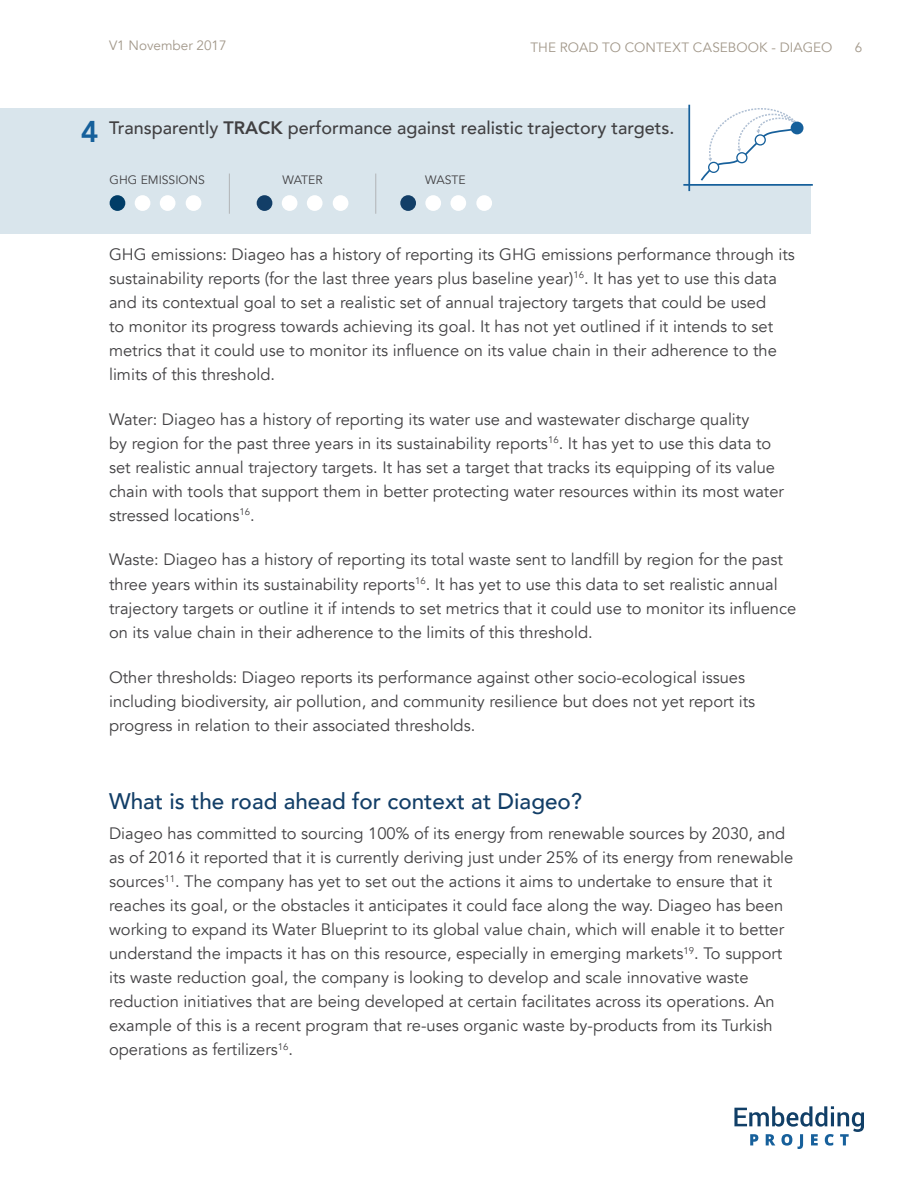
<style>
.page{position:relative;width:918px;height:1188px;background:#fff}
.page>*{position:absolute;margin:0;border:0;box-sizing:border-box;transform-origin:0 0}
.t1{font:800 30px "Avenir";color:#16609b}
.t2{font:500 22.5px "Avenir";color:#123e67}
.t3{font:500 18px "Avenir";color:#414042}
.t4{font:16.5px/24px "Avenir";color:#414042}
.t5{font:13.5px "Avenir";color:#a2988a}
.t6{font:12.15px "Avenir";color:#414042}
.s1{font-weight:800}
</style>
<div class="page">
<div style="left:0;top:108px;width:811px;height:126px;background:#d9e5ec"></div>
<hr style="left:229px;top:174px;width:1px;height:40px;background:#b1b4b6">
<hr style="left:376px;top:174px;width:1px;height:40px;background:#b1b4b6">
<div style="left:690px;top:105px;width:122px;height:80px;background:#fff"></div>
<hr style="left:688px;top:105px;width:2px;height:86px;background:#16609b">
<hr style="left:683px;top:184px;width:130px;height:2px;background:#16609b">
<svg style="left:700px;top:108px;width:98px;height:73px"></svg>
<div style="left:791px;top:122px;width:12px;height:12px;background:#16609b;border-radius:50%"></div>
<div style="left:110px;top:195px;width:15px;height:16px;background:#003d67;border-radius:50%"></div>
<div style="left:160px;top:195px;width:16px;height:16px;background:#fff;border-radius:50%"></div>
<div style="left:135px;top:195px;width:15px;height:16px;background:#fff;border-radius:50%"></div>
<div style="left:186px;top:195px;width:15px;height:16px;background:#fff;border-radius:50%"></div>
<div style="left:400px;top:195px;width:16px;height:16px;background:#123e67;border-radius:50%"></div>
<div style="left:450px;top:195px;width:16px;height:16px;background:#fff;border-radius:50%"></div>
<div style="left:425px;top:195px;width:16px;height:16px;background:#fff;border-radius:50%"></div>
<div style="left:476px;top:195px;width:16px;height:16px;background:#fff;border-radius:50%"></div>
<div style="left:257px;top:195px;width:15px;height:16px;background:#123e67;border-radius:50%"></div>
<div style="left:307px;top:195px;width:16px;height:16px;background:#fff;border-radius:50%"></div>
<div style="left:282px;top:195px;width:15px;height:16px;background:#fff;border-radius:50%"></div>
<div style="left:333px;top:195px;width:15px;height:16px;background:#fff;border-radius:50%"></div>
<svg style="left:734px;top:1106px;width:130px;height:43px"></svg>
<p class="t5" style="left:109px;top:38px;width:119px">V1 November 2017</p>
<p class="t5" style="left:530px;top:39px;width:304px">THE ROAD TO CONTEXT CASEBOOK - DIAGEO</p>
<p class="t5" style="left:855px;top:39px;width:9px">6</p>
<h1 class="t1" style="left:81px;top:108px;width:19px">4</h1>
<p class="t3" style="left:109px;top:112px;width:567px">Transparently <span class="s1">TRACK</span> performance against realistic trajectory targets.</p>
<p class="t6" style="left:110px;top:173px;width:97px">GHG EMISSIONS</p>
<p class="t6" style="left:282px;top:173px;width:42px">WATER</p>
<p class="t6" style="left:425px;top:173px;width:42px">WASTE</p>
<p class="t4" style="left:109px;top:242px;width:687px">GHG emissions: Diageo has a history of reporting its GHG emissions performance through its sustainability reports (for the last three years plus baseline year)<sup>16</sup>. It has yet to use this data and its contextual goal to set a realistic set of annual trajectory targets that could be used<br>to monitor its progress towards achieving its goal. It has not yet outlined if it intends to set metrics that it could use to monitor its influence on its value chain in their adherence to the limits of this threshold.</p>
<p class="t4" style="left:109px;top:407px;width:676px">Water: Diageo has a history of reporting its water use and wastewater discharge quality<br>by region for the past three years in its sustainability reports<sup>16</sup>. It has yet to use this data to set realistic annual trajectory targets. It has set a target that tracks its equipping of its value chain with tools that support them in better protecting water resources within its most water stressed locations<sup>16</sup>.</p>
<p class="t4" style="left:109px;top:548px;width:689px">Waste: Diageo has a history of reporting its total waste sent to landfill by region for the past three years within its sustainability reports<sup>16</sup>. It has yet to use this data to set realistic annual trajectory targets or outline it if intends to set metrics that it could use to monitor its influence on its value chain in their adherence to the limits of this threshold.</p>
<p class="t4" style="left:109px;top:665px;width:648px">Other thresholds: Diageo reports its performance against other socio-ecological issues including biodiversity, air pollution, and community resilience but does not yet report its progress in relation to their associated thresholds.</p>
<h2 class="t2" style="left:109px;top:781px;width:475px">What is the road ahead for context at Diageo?</h2>
<p class="t4" style="left:109px;top:822px;width:686px">Diageo has committed to sourcing 100% of its energy from renewable sources by 2030, and as of 2016 it reported that it is currently deriving just under 25% of its energy from renewable sources<sup>11</sup>. The company has yet to set out the actions it aims to undertake to ensure that it reaches its goal, or the obstacles it anticipates it could face along the way. Diageo has been working to expand its Water Blueprint to its global value chain, which will enable it to better understand the impacts it has on this resource, especially in emerging markets<sup>19</sup>. To support its waste reduction goal, the company is looking to develop and scale innovative waste reduction initiatives that are being developed at certain facilitates across its operations. An example of this is a recent program that re-uses organic waste by-products from its Turkish operations as fertilizers<sup>16</sup>.</p>
</div>
